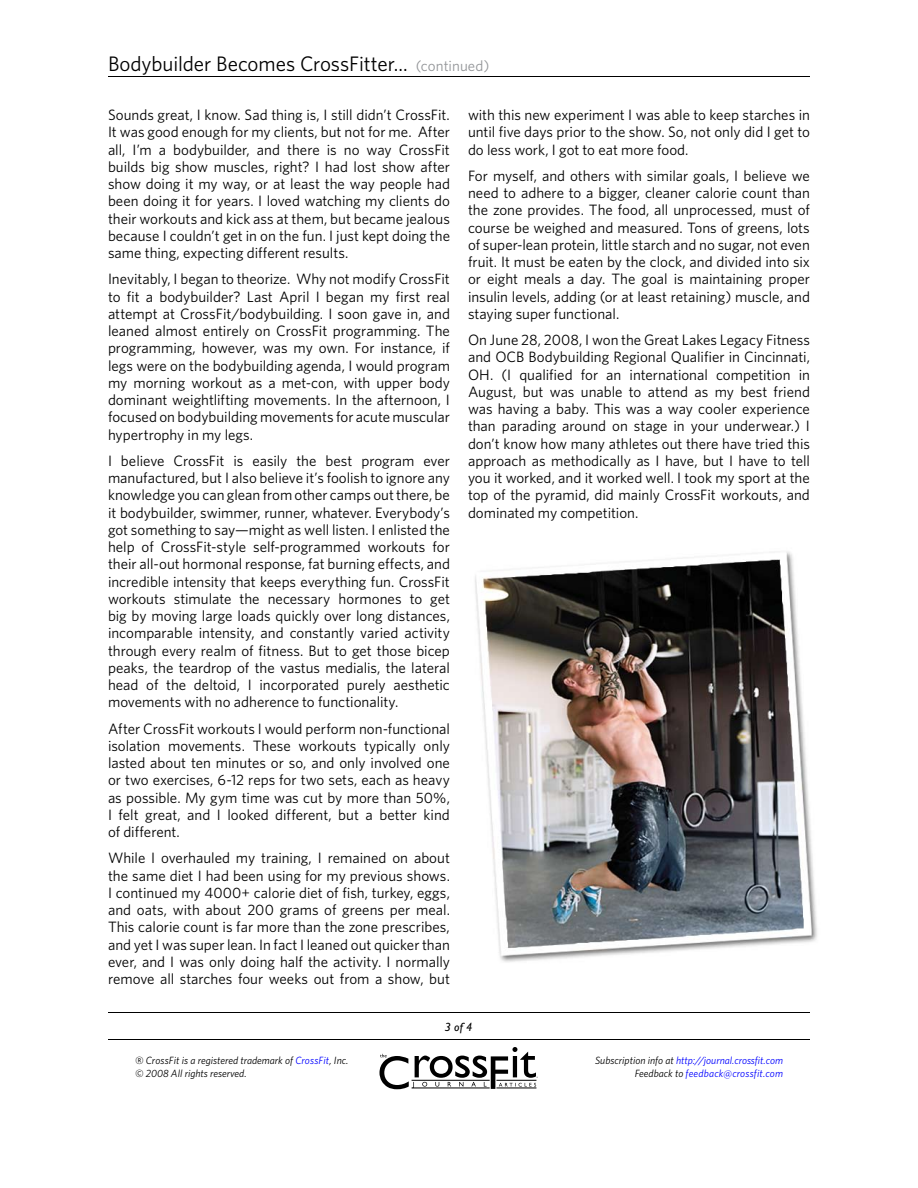
<style>
.page{position:relative;width:918px;height:1188px;background:#fff}
.page>*{position:absolute;margin:0;border:0;box-sizing:border-box;transform-origin:0 0}
.t1{font:21px "Whitney";letter-spacing:-.005em;color:#000}
.t2{font:15px/17.2px "Whitney";color:#000;text-align:justify}
.t3{font:italic 12px "Gill Sans";color:#000}
.t4{font:italic 10.5px/12.6px "Whitney";color:#00f;text-align:right}
.t5{font:italic 10.5px/12.6px "Whitney";color:#000}
.s1{font-size:15px;color:#939598}
.s2{color:#00f}
.s3{color:#000}
</style>
<div class="page">
<svg style="left:379px;top:1047px;width:159px;height:42px"></svg>
<hr style="left:108px;top:1012px;width:702px;height:1px;background:#000">
<hr style="left:108px;top:1039px;width:702px;height:1px;background:#000">
<hr style="left:108px;top:76px;width:702px;height:1px;background:#000">
<img style="left:475px;top:551px;width:342px;height:411px">
<h1 class="t1" style="left:108px;top:51px;width:383px">Bodybuilder Becomes CrossFitter... <span class="s1">(continued)</span></h1>
<p class="t2" style="left:108px;top:106px;width:344px">Sounds great, I know. Sad thing is, I still didn’t CrossFit.<br>It was good enough for my clients, but not for me. After all, I’m a bodybuilder, and there is no way CrossFit builds big show muscles, right? I had lost show after show doing it my way, or at least the way people had been doing it for years. I loved watching my clients do their workouts and kick ass at them, but became jealous because I couldn’t get in on the fun. I just kept doing the same thing, expecting different results.</p>
<p class="t2" style="left:108px;top:270px;width:343px">Inevitably, I began to theorize. Why not modify CrossFit to fit a bodybuilder? Last April I began my first real attempt at CrossFit/bodybuilding. I soon gave in, and leaned almost entirely on CrossFit programming. The programming, however, was my own. For instance, if legs were on the bodybuilding agenda, I would program my morning workout as a met-con, with upper body dominant weightlifting movements. In the afternoon, I focused on bodybuilding movements for acute muscular hypertrophy in my legs.</p>
<p class="t2" style="left:108px;top:452px;width:344px">I believe CrossFit is easily the best program ever manufactured, but I also believe it’s foolish to ignore any knowledge you can glean from other camps out there, be it bodybuilder, swimmer, runner, whatever. Everybody’s got something to say—might as well listen. I enlisted the help of CrossFit-style self-programmed workouts for their all-out hormonal response, fat burning effects, and incredible intensity that keeps everything fun. CrossFit workouts stimulate the necessary hormones to get big by moving large loads quickly over long distances, incomparable intensity, and constantly varied activity through every realm of fitness. But to get those bicep peaks, the teardrop of the vastus medialis, the lateral head of the deltoid, I incorporated purely aesthetic movements with no adherence to functionality.</p>
<p class="t2" style="left:108px;top:719px;width:343px">After CrossFit workouts I would perform non-functional isolation movements. These workouts typically only lasted about ten minutes or so, and only involved one or two exercises, 6-12 reps for two sets, each as heavy as possible. My gym time was cut by more than 50%, I felt great, and I looked different, but a better kind of different.</p>
<p class="t2" style="left:108px;top:849px;width:344px">While I overhauled my training, I remained on about the same diet I had been using for my previous shows.<br>I continued my 4000+ calorie diet of fish, turkey, eggs, and oats, with about 200 grams of greens per meal.<br>This calorie count is far more than the zone prescribes, and yet I was super lean. In fact I leaned out quicker than ever, and I was only doing half the activity. I normally remove all starches four weeks out from a show, but</p>
<p class="t2" style="left:468px;top:106px;width:344px">with this new experiment I was able to keep starches in until five days prior to the show. So, not only did I get to do less work, I got to eat more food.</p>
<p class="t2" style="left:468px;top:167px;width:344px">For myself, and others with similar goals, I believe we need to adhere to a bigger, cleaner calorie count than the zone provides. The food, all unprocessed, must of course be weighed and measured. Tons of greens, lots of super-lean protein, little starch and no sugar, not even fruit. It must be eaten by the clock, and divided into six or eight meals a day. The goal is maintaining proper insulin levels, adding (or at least retaining) muscle, and staying super functional.</p>
<p class="t2" style="left:468px;top:331px;width:344px">On June 28, 2008, I won the Great Lakes Legacy Fitness and OCB Bodybuilding Regional Qualifier in Cincinnati, OH. (I qualified for an international competition in August, but was unable to attend as my best friend was having a baby. This was a way cooler experience than parading around on stage in your underwear.) I don’t know how many athletes out there have tried this approach as methodically as I have, but I have to tell you it worked, and it worked well. I took my sport at the top of the pyramid, did mainly CrossFit workouts, and dominated my competition.</p>
<p class="t3" style="left:445px;top:1020px;width:29px">3 of 4</p>
<p class="t5" style="left:135px;top:1054px;width:215px">‰ CrossFit is a registered trademark of <span class="s2">CrossFit</span>, Inc. © 2008 All rights reserved.</p>
<p class="t4" style="left:595px;top:1054px;width:189px"><span class="s3">Subscription info at</span> http://journal.crossfit.com<br><span class="s3">Feedback to</span> feedback@crossfit.com</p>
</div>
